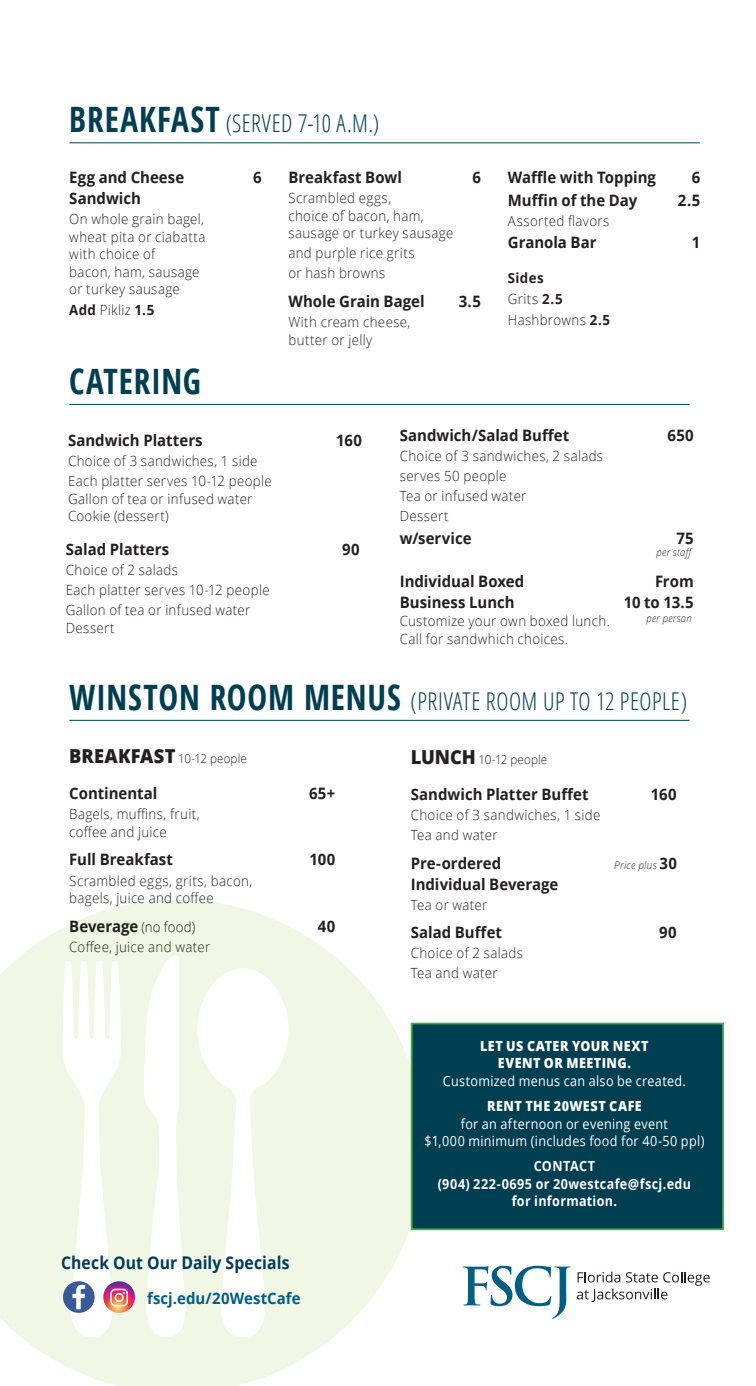
<style>
.page{position:relative;width:756px;height:1386px;background:#fff}
.page>*{position:absolute;margin:0;border:0;box-sizing:border-box;transform-origin:0 0}
.Section_hd_01{font:700 condensed 35px "Open Sans";letter-spacing:.02em;color:#003e52;scale:.95 1}
.Section_hd_01-2{font:300 condensed 24.5px "Open Sans";letter-spacing:.02em;color:#003e52;scale:.95 1}
.Menu_item_01{font:700 17.5px "Open Sans";letter-spacing:.005em;color:#003a5d;scale:.9 1}
.Menu_Item_01c{font:700 15.75px "Open Sans";color:#231f20;scale:.95 1}
.Menu_Item_01c-2{font:700 15.75px "Open Sans";letter-spacing:.005em;color:#005d83;scale:.95 1}
.Menu_Item_1d{font:700 15.75px "Open Sans";color:#231f20;scale:.95 1}
.body_copy{font:700 15.75px "Open Sans";letter-spacing:.005em;color:#231f20;scale:.95 1}
.body_copy-2{font:300 14px/17.5px "Open Sans";letter-spacing:.025em;color:#231f20;scale:.95 1}
.body_copy-3{font:14px/17.5px "Open Sans";letter-spacing:.025em;color:#fff;text-align:center;scale:.9 1}
.body_copy-4{font:700 14px/17.5px "Open Sans";letter-spacing:.03em;color:#fff;text-align:center;scale:.9 1}
.Menu_Item_01c-3{font:300 14px/17.5px "Open Sans";letter-spacing:.025em;color:#231f20;scale:.95 1}
.body_copy-5{font:800 14px/17.5px "Open Sans";letter-spacing:.035em;color:#fff;text-align:center;scale:.9 1}
.body_copy-6{font:700 14px "Open Sans";letter-spacing:.03em;color:#231f20;scale:.95 1}
.Menu_Item_01c-4{font:300 12.25px "Open Sans";letter-spacing:.01em;color:#231f20;scale:.95 1}
.small_description_it{font:italic 300 10.5px "Open Sans";letter-spacing:.035em;color:#231f20;scale:.9 1}
.Menu_Item_01c-5{font:italic 300 10.5px "Open Sans";letter-spacing:.03em;color:#231f20;scale:.95 1}
.s1{font-weight:700;font-size:35px}
.s2{font-weight:300}
.s3{font-weight:700}
.s4{font-weight:800;font-size:19.25px}
.s5{font-weight:300;font-size:14px}
.s6{font-weight:700;font-style:normal;font-size:15.75px}
.s7{font-weight:800}
</style>
<div class="page">
<svg style="left:0;top:900px;width:424px;height:486px;fill:#f0f7e5"></svg>
<svg style="left:197px;top:969px;width:91px;height:368px"></svg>
<svg style="left:143px;top:955px;width:42px;height:382px"></svg>
<svg style="left:463px;top:1266px;width:108px;height:53px"></svg>
<svg style="left:577px;top:1272px;width:133px;height:30px"></svg>
<hr style="left:69px;top:142px;width:631px;height:1px;background:#003e52">
<hr style="left:69px;top:404px;width:621px;height:1px;background:#003e52">
<hr style="left:69px;top:720px;width:621px;height:1px;background:#003e52">
<svg style="left:103px;top:1281px;width:32px;height:32px"></svg>
<svg style="left:63px;top:961px;width:65px;height:376px"></svg>
<div style="left:411px;top:1023px;width:313px;height:207px;background:#003e52;border:2px solid #40ae49"></div>
<p class="Section_hd_01-2" style="left:69px;top:107px;width:328px"><span class="s1">BREAKFAST</span> (SERVED 7-10 A.M.)</p>
<p class="Menu_Item_01c" style="left:69px;top:167px;width:123px">Egg and Cheese</p>
<p class="Menu_Item_01c" style="left:253px;top:167px;width:10px">6</p>
<p class="Menu_Item_01c" style="left:69px;top:188px;width:77px">Sandwich</p>
<p class="body_copy-2" style="left:69px;top:210px;width:145px">On whole grain bagel, wheat pita or ciabatta with choice of<br>bacon, ham, sausage or turkey sausage</p>
<p class="body_copy-6" style="left:69px;top:300px;width:91px">Add <span class="s2">Pikliz</span> 1.5</p>
<p class="Menu_Item_01c" style="left:288px;top:167px;width:121px">Breakfast Bowl</p>
<p class="Menu_Item_01c" style="left:472px;top:167px;width:10px">6</p>
<p class="body_copy-2" style="left:288px;top:189px;width:175px">Scrambled eggs,<br>choice of bacon, ham, sausage or turkey sausage</p>
<p class="body_copy-2" style="left:288px;top:244px;width:134px">and purple rice grits</p>
<p class="body_copy-2" style="left:288px;top:264px;width:103px">or hash browns</p>
<p class="Menu_Item_01c" style="left:288px;top:290px;width:145px">Whole Grain Bagel</p>
<p class="Menu_Item_01c" style="left:459px;top:290px;width:25px">3.5</p>
<p class="body_copy-2" style="left:288px;top:313px;width:130px">With cream cheese, butter or jelly</p>
<p class="Menu_Item_01c" style="left:508px;top:167px;width:158px">Waffle with Topping</p>
<p class="Menu_Item_01c" style="left:692px;top:167px;width:10px">6</p>
<p class="Menu_Item_01c" style="left:508px;top:189px;width:138px">Muffin of the Day</p>
<p class="Menu_Item_01c" style="left:678px;top:189px;width:25px">2.5</p>
<p class="body_copy-2" style="left:508px;top:211px;width:108px">Assorted flavors</p>
<p class="Menu_Item_01c" style="left:508px;top:231px;width:95px">Granola Bar</p>
<p class="Menu_Item_01c" style="left:692px;top:231px;width:10px">1</p>
<p class="body_copy-6" style="left:508px;top:268px;width:39px">Sides</p>
<p class="body_copy-2" style="left:508px;top:290px;width:59px">Grits <span class="s3">2.5</span></p>
<p class="body_copy-2" style="left:508px;top:311px;width:109px">Hashbrowns <span class="s3">2.5</span></p>
<p class="Section_hd_01" style="left:69px;top:357px;width:140px">CATERING</p>
<p class="Menu_Item_01c" style="left:68px;top:429px;width:143px">Sandwich Platters</p>
<p class="Menu_Item_01c" style="left:336px;top:429px;width:29px">160</p>
<p class="body_copy-2" style="left:68px;top:452px;width:201px">Choice of 3 sandwiches, 1 side</p>
<p class="body_copy-2" style="left:68px;top:472px;width:216px">Each platter serves 10-12 people<br>Gallon of tea or infused water<br>Cookie (dessert)</p>
<p class="Menu_Item_01c" style="left:66px;top:539px;width:110px">Salad Platters</p>
<p class="Menu_Item_01c" style="left:342px;top:539px;width:20px">90</p>
<p class="body_copy-2" style="left:66px;top:561px;width:120px">Choice of 2 salads</p>
<p class="body_copy-2" style="left:66px;top:581px;width:216px">Each platter serves 10-12 people</p>
<p class="body_copy-2" style="left:66px;top:601px;width:196px">Gallon of tea or infused water<br>Dessert</p>
<p class="Menu_Item_01c" style="left:400px;top:424px;width:180px">Sandwich/Salad Buffet</p>
<p class="Menu_Item_01c" style="left:668px;top:424px;width:29px">650</p>
<p class="body_copy-2" style="left:400px;top:447px;width:216px">Choice of 3 sandwiches, 2 salads</p>
<p class="body_copy-2" style="left:400px;top:467px;width:114px">serves 50 people</p>
<p class="body_copy-2" style="left:400px;top:487px;width:135px">Tea or infused water</p>
<p class="body_copy-2" style="left:400px;top:507px;width:53px">Dessert</p>
<p class="body_copy" style="left:400px;top:527px;width:77px">w/service</p>
<p class="body_copy" style="left:677px;top:527px;width:20px">75</p>
<p class="Menu_Item_01c" style="left:400px;top:570px;width:133px">Individual Boxed</p>
<p class="Menu_Item_01c" style="left:655px;top:570px;width:42px">From</p>
<p class="Menu_Item_01c" style="left:400px;top:591px;width:123px">Business Lunch</p>
<p class="Menu_Item_01c" style="left:624px;top:591px;width:75px">10 to 13.5</p>
<p class="Menu_Item_01c-3" style="left:400px;top:612px;width:223px">Customize your own boxed lunch.<br>Call for sandwhich choices.</p>
<p class="small_description_it" style="left:656px;top:545px;width:43px">per staff</p>
<p class="small_description_it" style="left:646px;top:611px;width:52px">per person</p>
<p class="Section_hd_01-2" style="left:69px;top:684px;width:652px"><span class="s1">WINSTON ROOM MENUS</span> (PRIVATE ROOM UP TO 12 PEOPLE)</p>
<p class="Menu_Item_01c-4" style="left:69px;top:750px;width:188px"><span class="s4">BREAKFAST</span> 10-12 people</p>
<p class="Menu_Item_1d" style="left:69px;top:783px;width:94px">Continental</p>
<p class="Menu_Item_1d" style="left:309px;top:783px;width:29px">65+</p>
<p class="body_copy-2" style="left:69px;top:805px;width:139px">Bagels, muffins, fruit, coffee and juice</p>
<p class="Menu_Item_01c" style="left:69px;top:849px;width:111px">Full Breakfast</p>
<p class="Menu_Item_01c" style="left:309px;top:849px;width:29px">100</p>
<p class="body_copy-2" style="left:69px;top:871px;width:194px">Scrambled eggs, grits, bacon, bagels, juice and coffee</p>
<p class="Menu_Item_01c" style="left:69px;top:915px;width:134px">Beverage <span class="s5">(no food)</span></p>
<p class="Menu_Item_01c" style="left:318px;top:915px;width:20px">40</p>
<p class="body_copy-2" style="left:69px;top:937px;width:150px">Coffee, juice and water</p>
<p class="Menu_Item_01c-4" style="left:411px;top:751px;width:145px"><span class="s4">LUNCH</span> 10-12 people</p>
<p class="Menu_Item_01c" style="left:411px;top:783px;width:189px">Sandwich Platter Buffet</p>
<p class="Menu_Item_01c" style="left:651px;top:783px;width:29px">160</p>
<p class="body_copy-2" style="left:411px;top:806px;width:201px">Choice of 3 sandwiches, 1 side</p>
<p class="body_copy-2" style="left:411px;top:826px;width:93px">Tea and water</p>
<p class="Menu_Item_01c" style="left:411px;top:852px;width:97px">Pre-ordered</p>
<p class="Menu_Item_01c-5" style="left:614px;top:858px;width:67px">Price plus <span class="s6">30</span></p>
<p class="Menu_Item_01c" style="left:411px;top:873px;width:157px">Individual Beverage</p>
<p class="body_copy-2" style="left:411px;top:896px;width:82px">Tea or water</p>
<p class="Menu_Item_01c" style="left:411px;top:922px;width:98px">Salad Buffet</p>
<p class="Menu_Item_01c" style="left:659px;top:922px;width:20px">90</p>
<p class="body_copy-2" style="left:411px;top:944px;width:120px">Choice of 2 salads</p>
<p class="body_copy-2" style="left:411px;top:964px;width:93px">Tea and water</p>
<p class="Menu_item_01" style="left:61px;top:1250px;width:255px">Check Out Our Daily Specials</p>
<p class="Menu_Item_01c-2" style="left:147px;top:1287px;width:163px">fscj.edu/20WestCafe</p>
<p class="body_copy-5" style="left:480px;top:1036px;width:189px">LET US CATER YOUR NEXT<br>EVENT OR MEETING.</p>
<p class="body_copy-3" style="left:443px;top:1072px;width:271px">Customized menus can also be created.</p>
<p class="body_copy-3" style="left:461px;top:1097px;width:232px"><span class="s7">RENT THE 20WEST CAFE<br></span>for an afternoon or evening event</p>
<p class="body_copy-3" style="left:425px;top:1132px;width:312px">$1,000 minimum (includes food for 40-50 ppl)</p>
<p class="body_copy-4" style="left:534px;top:1157px;width:70px">CONTACT</p>
<p class="body_copy-4" style="left:438px;top:1175px;width:283px">(904) 222-0695 or 20westcafe@fscj.edu for information.</p>
</div>
